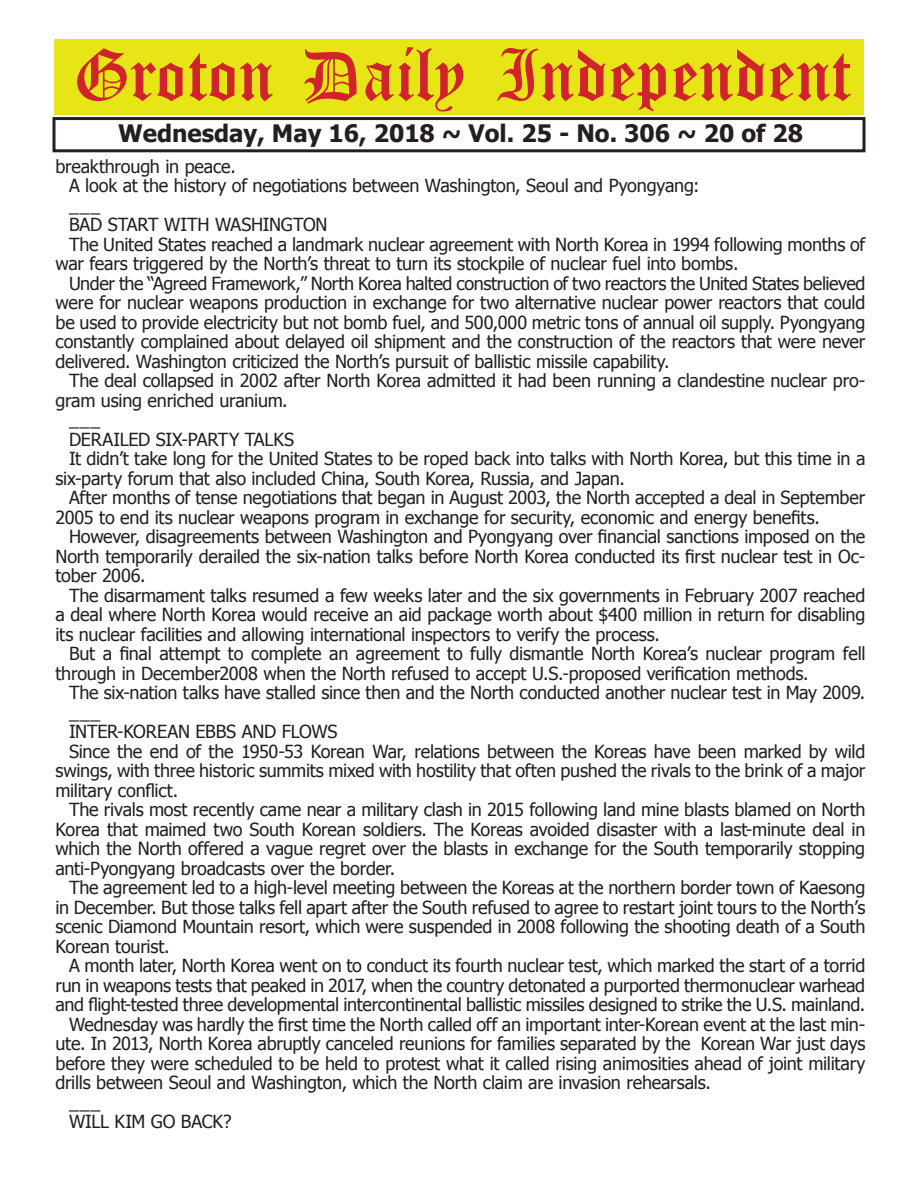
<style>
.page{position:relative;width:918px;height:1188px;background:#fff}
.page>*{position:absolute;margin:0;border:0;box-sizing:border-box;transform-origin:0 0}
.t1{font:54px "Old English Five";color:#d1232a}
.t2{font:700 24px "Tahoma";color:#231f20}
.t3{font:18px "Tahoma";letter-spacing:-.01em;color:#231f20}
</style>
<div class="page">
<div style="left:52px;top:117px;width:814px;height:35px;border:3px solid #231f20"></div>
<div style="left:54px;top:40px;width:810px;height:75px;background:#e7e515"></div>
<h1 class="t1" style="left:73px;top:50px;width:779px">Groton Daily Independent</h1>
<h2 class="t2" style="left:118px;top:116px;width:686px">Wednesday, May 16, 2018 ~ Vol. 25 - No. 306 ~ 20 of 28</h2>
<p class="t3" style="left:56px;top:154px;width:182px">breakthrough in peace.</p>
<p class="t3" style="left:69px;top:174px;width:632px">A look at the history of negotiations between Washington, Seoul and Pyongyang:</p>
<p class="t3" style="left:69px;top:193px;width:33px">___</p>
<p class="t3" style="left:69px;top:213px;width:260px">BAD START WITH WASHINGTON</p>
<p class="t3" style="left:69px;top:232px;width:798px">The United States reached a landmark nuclear agreement with North Korea in 1994 following months of</p>
<p class="t3" style="left:56px;top:252px;width:684px">war fears triggered by the North’s threat to turn its stockpile of nuclear fuel into bombs.</p>
<p class="t3" style="left:69px;top:271px;width:798px">Under the “Agreed Framework,” North Korea halted construction of two reactors the United States believed</p>
<p class="t3" style="left:56px;top:291px;width:811px">were for nuclear weapons production in exchange for two alternative nuclear power reactors that could</p>
<p class="t3" style="left:56px;top:310px;width:811px">be used to provide electricity but not bomb fuel, and 500,000 metric tons of annual oil supply. Pyongyang</p>
<p class="t3" style="left:56px;top:330px;width:811px">constantly complained about delayed oil shipment and the construction of the reactors that were never</p>
<p class="t3" style="left:56px;top:349px;width:616px">delivered. Washington criticized the North’s pursuit of ballistic missile capability.</p>
<p class="t3" style="left:69px;top:369px;width:798px">The deal collapsed in 2002 after North Korea admitted it had been running a clandestine nuclear pro-</p>
<p class="t3" style="left:56px;top:388px;width:234px">gram using enriched uranium.</p>
<p class="t3" style="left:69px;top:408px;width:33px">___</p>
<p class="t3" style="left:69px;top:427px;width:227px">DERAILED SIX-PARTY TALKS</p>
<p class="t3" style="left:69px;top:447px;width:798px">It didn’t take long for the United States to be roped back into talks with North Korea, but this time in a</p>
<p class="t3" style="left:56px;top:466px;width:571px">six-party forum that also included China, South Korea, Russia, and Japan.</p>
<p class="t3" style="left:69px;top:486px;width:798px">After months of tense negotiations that began in August 2003, the North accepted a deal in September</p>
<p class="t3" style="left:56px;top:505px;width:766px">2005 to end its nuclear weapons program in exchange for security, economic and energy benefits.</p>
<p class="t3" style="left:69px;top:525px;width:798px">However, disagreements between Washington and Pyongyang over financial sanctions imposed on the</p>
<p class="t3" style="left:56px;top:544px;width:812px">North temporarily derailed the six-nation talks before North Korea conducted its first nuclear test in Oc-</p>
<p class="t3" style="left:56px;top:564px;width:92px">tober 2006.</p>
<p class="t3" style="left:69px;top:583px;width:798px">The disarmament talks resumed a few weeks later and the six governments in February 2007 reached</p>
<p class="t3" style="left:56px;top:603px;width:811px">a deal where North Korea would receive an aid package worth about $400 million in return for disabling</p>
<p class="t3" style="left:56px;top:622px;width:606px">its nuclear facilities and allowing international inspectors to verify the process.</p>
<p class="t3" style="left:69px;top:642px;width:798px">But a final attempt to complete an agreement to fully dismantle North Korea’s nuclear program fell</p>
<p class="t3" style="left:56px;top:661px;width:755px">through in December2008 when the North refused to accept U.S.-proposed verification methods.</p>
<p class="t3" style="left:69px;top:681px;width:798px">The six-nation talks have stalled since then and the North conducted another nuclear test in May 2009.</p>
<p class="t3" style="left:69px;top:700px;width:33px">___</p>
<p class="t3" style="left:69px;top:720px;width:270px">INTER-KOREAN EBBS AND FLOWS</p>
<p class="t3" style="left:69px;top:739px;width:798px">Since the end of the 1950-53 Korean War, relations between the Koreas have been marked by wild</p>
<p class="t3" style="left:56px;top:759px;width:811px">swings, with three historic summits mixed with hostility that often pushed the rivals to the brink of a major</p>
<p class="t3" style="left:56px;top:778px;width:124px">military conflict.</p>
<p class="t3" style="left:69px;top:798px;width:798px">The rivals most recently came near a military clash in 2015 following land mine blasts blamed on North</p>
<p class="t3" style="left:56px;top:817px;width:811px">Korea that maimed two South Korean soldiers. The Koreas avoided disaster with a last-minute deal in</p>
<p class="t3" style="left:56px;top:837px;width:811px">which the North offered a vague regret over the blasts in exchange for the South temporarily stopping</p>
<p class="t3" style="left:56px;top:856px;width:341px">anti-Pyongyang broadcasts over the border.</p>
<p class="t3" style="left:69px;top:876px;width:798px">The agreement led to a high-level meeting between the Koreas at the northern border town of Kaesong</p>
<p class="t3" style="left:56px;top:895px;width:811px">in December. But those talks fell apart after the South refused to agree to restart joint tours to the North’s</p>
<p class="t3" style="left:56px;top:915px;width:811px">scenic Diamond Mountain resort, which were suspended in 2008 following the shooting death of a South</p>
<p class="t3" style="left:56px;top:934px;width:116px">Korean tourist.</p>
<p class="t3" style="left:69px;top:954px;width:798px">A month later, North Korea went on to conduct its fourth nuclear test, which marked the start of a torrid</p>
<p class="t3" style="left:56px;top:973px;width:811px">run in weapons tests that peaked in 2017, when the country detonated a purported thermonuclear warhead</p>
<p class="t3" style="left:56px;top:993px;width:811px">and flight-tested three developmental intercontinental ballistic missiles designed to strike the U.S. mainland.</p>
<p class="t3" style="left:69px;top:1012px;width:798px">Wednesday was hardly the first time the North called off an important inter-Korean event at the last min-</p>
<p class="t3" style="left:56px;top:1032px;width:811px">ute. In 2013, North Korea abruptly canceled reunions for families separated by the Korean War just days</p>
<p class="t3" style="left:56px;top:1051px;width:811px">before they were scheduled to be held to protest what it called rising animosities ahead of joint military</p>
<p class="t3" style="left:56px;top:1071px;width:657px">drills between Seoul and Washington, which the North claim are invasion rehearsals.</p>
<p class="t3" style="left:69px;top:1090px;width:33px">___</p>
<p class="t3" style="left:69px;top:1110px;width:164px">WILL KIM GO BACK?</p>
</div>
